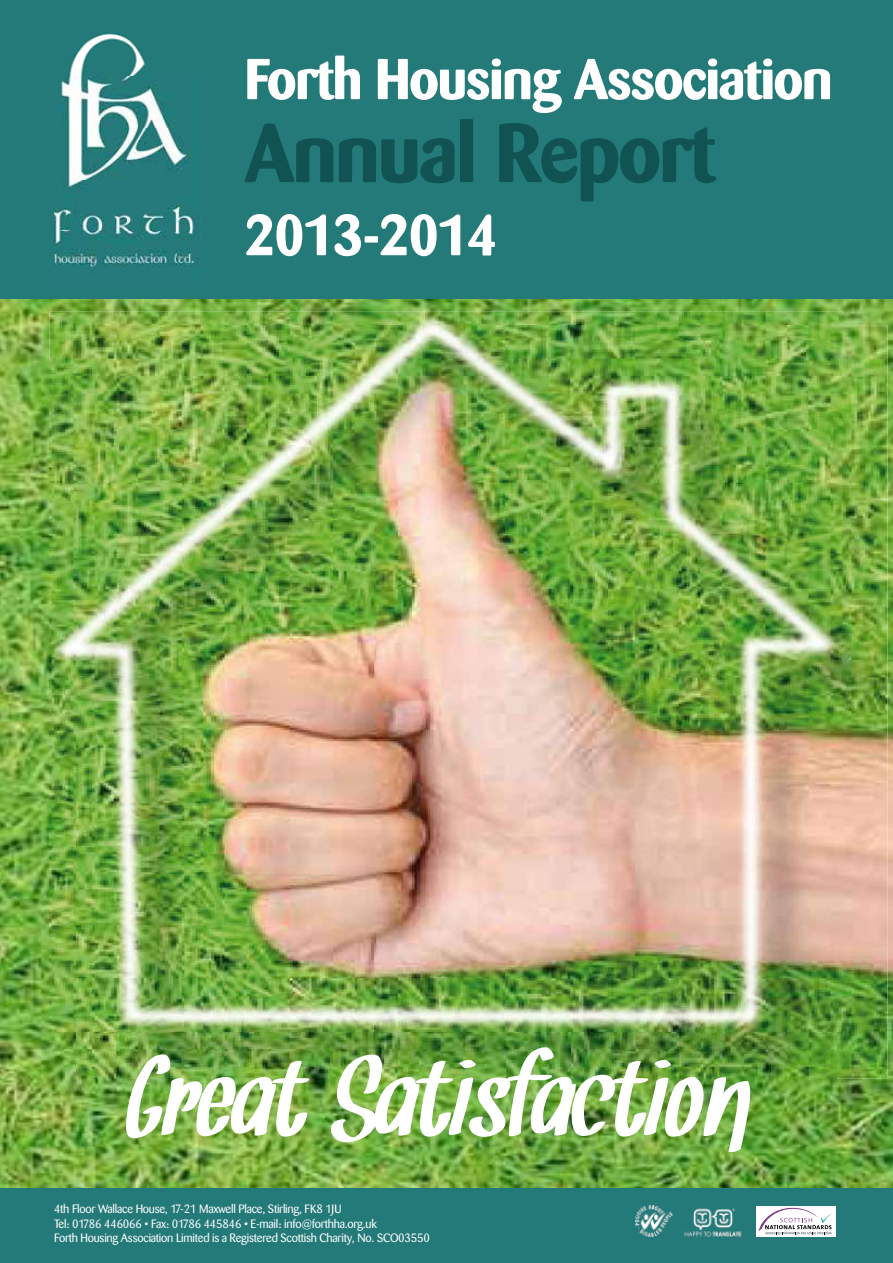
<style>
.page{position:relative;width:893px;height:1263px;background:#fff}
.page>*{position:absolute;margin:0;border:0;box-sizing:border-box;transform-origin:0 0}
.t1{font:117.6px "Snickles";color:#fff}
.t2{font:700 82.65px "Barmeno";letter-spacing:-.025em;color:#115353}
.t3{font:700 57px "Barmeno";letter-spacing:-.025em;color:#fff}
.t4{font:12px/14.4px "Barmeno";letter-spacing:-.02em;color:#fff}
</style>
<div class="page">
<img style="left:0;top:298px;width:893px;height:890px">
<div style="left:0;top:1188px;width:893px;height:75px;background:#247a79"></div>
<img style="left:684px;top:1208px;width:58px;height:29px">
<img style="left:635px;top:1205px;width:38px;height:31px">
<svg style="left:756px;top:1206px;width:79px;height:30px"></svg>
<svg style="left:758px;top:1208px;width:74px;height:26px;background:#dfdbe1"></svg>
<img style="left:837px;top:326px;width:50px;height:752px">
<img style="left:64px;top:1031px;width:773px;height:47px">
<img style="left:50px;top:312px;width:792px;height:47px">
<img style="left:50px;top:359px;width:14px;height:672px">
<img style="left:64px;top:326px;width:778px;height:705px">
<div style="left:0;top:0;width:893px;height:298px;background:#247a79"></div>
<img style="left:54px;top:33px;width:144px;height:234px">
<h3 class="t3" style="left:244px;top:45px;width:590px">Forth Housing Association</h3>
<h2 class="t2" style="left:244px;top:103px;width:473px">Annual Report</h2>
<h3 class="t3" style="left:244px;top:201px;width:255px">2013-2014</h3>
<h1 class="t1" style="left:132px;top:1046px;width:623px">Great Satisfaction</h1>
<p class="t4" style="left:54px;top:1202px;width:377px">4th Floor Wallace House, 17-21 Maxwell Place, Stirling, FK8 1JU<br>Tel: 01786 446066 • Fax: 01786 445846 • E-mail: info@forthha.org.uk<br>Forth Housing Association Limited is a Registered Scottish Charity, No. SCO03550</p>
</div>
